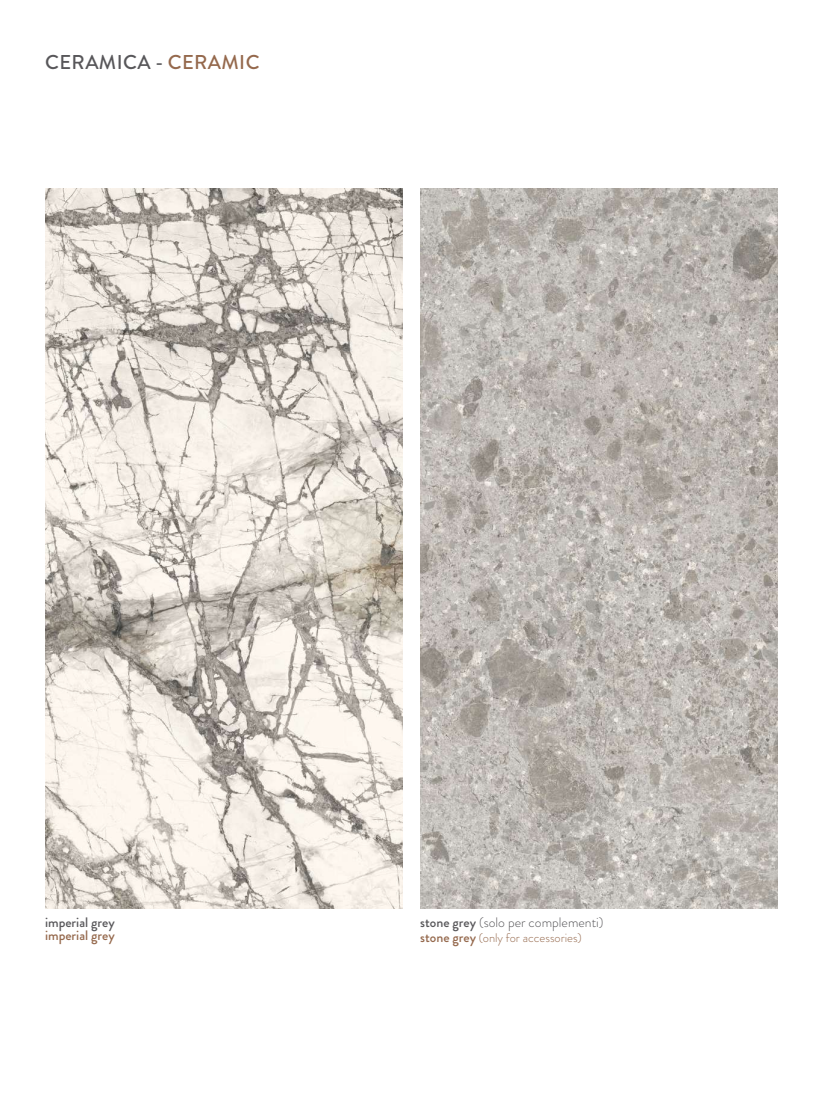
<style>
.page{position:relative;width:815px;height:1099px;background:#fff}
.page>*{position:absolute;margin:0;border:0;box-sizing:border-box;transform-origin:0 0}
.t1{font:500 20px "Brandon Grotesque";letter-spacing:.02em;color:#58575a}
.t2{font:300 13.75px "Brandon Grotesque";color:#58575a}
.t3{font:500 13.75px "Brandon Grotesque";color:#58575a}
.t4{font:500 13.75px "Brandon Grotesque";color:#95694d}
.t5{font:300 12.5px "Brandon Grotesque";color:#95694d}
.s1{color:#95694d}
.s2{font-weight:500}
.s3{font-weight:500;font-size:13.75px}
</style>
<div class="page">
<img style="left:45px;top:189px;width:358px;height:719px">
<img style="left:420px;top:189px;width:358px;height:719px">
<h1 class="t1" style="left:45px;top:48px;width:216px">CERAMICA - <span class="s1">CERAMIC</span></h1>
<p class="t3" style="left:45px;top:912px;width:71px">imperial grey</p>
<p class="t4" style="left:45px;top:926px;width:71px">imperial grey</p>
<p class="t2" style="left:420px;top:912px;width:185px"><span class="s2">stone grey</span> (solo per complementi)</p>
<p class="t5" style="left:420px;top:928px;width:163px"><span class="s3">stone grey</span> (only for accessories)</p>
</div>
